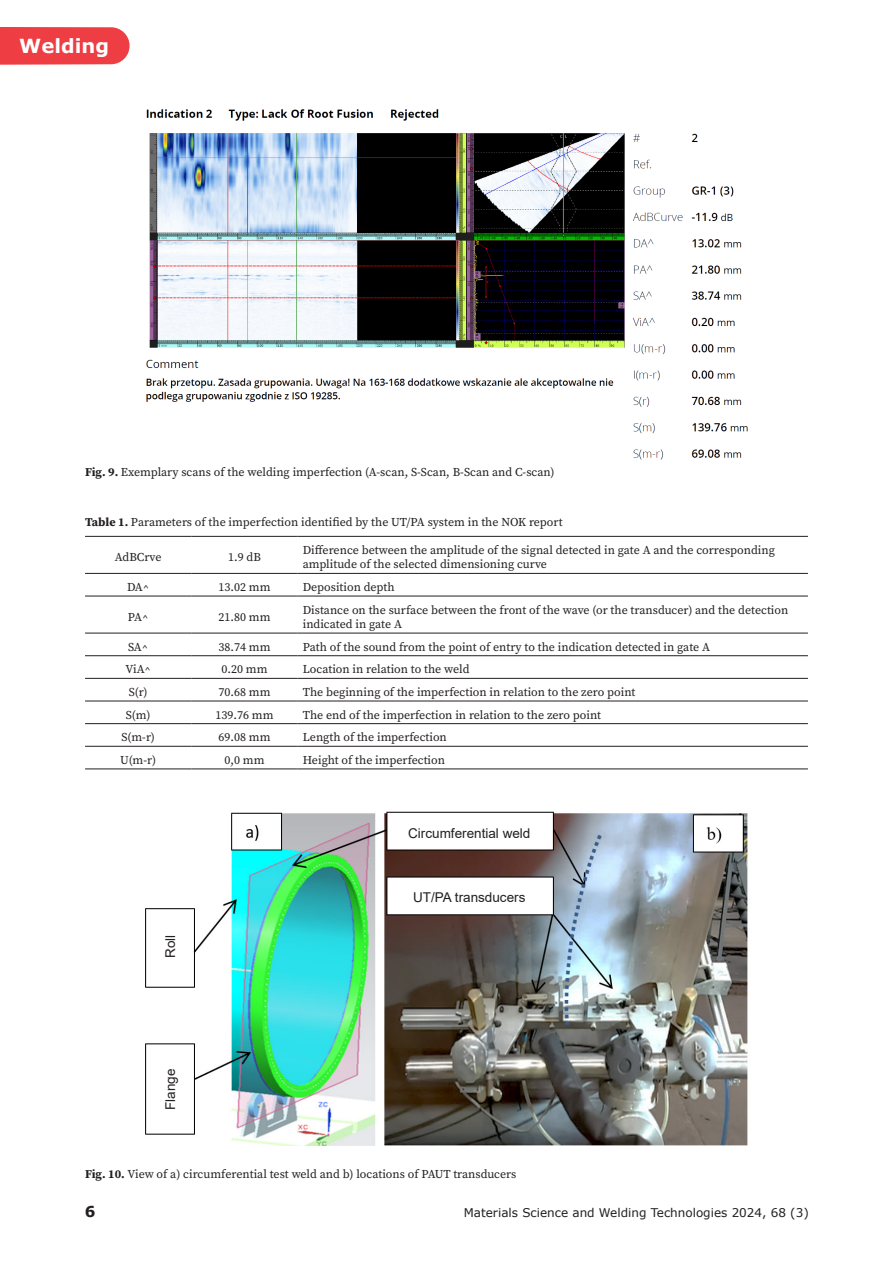
<style>
.page{position:relative;width:893px;height:1263px;background:#fff}
.page>*{position:absolute;margin:0;border:0;box-sizing:border-box;transform-origin:0 0}
.t1{font:700 19.5px "Verdana";color:#fff}
.t2{font:700 15px "Verdana";color:#231f20}
.tekst_główny{font:13.5px "Arial";color:#231f20}
.Tabela_tekst{font:12px/14.4px "Source Serif Pro";color:#231f20}
.Podpis_rys{font:12px "Source Serif Pro";color:#231f20}
.Tabela_tytul{font:12px "Source Serif Pro";color:#231f20}
.t3{font:12px "Verdana";color:#231f20}
.s1{font-weight:700}
</style>
<div class="page">
<img style="left:146px;top:109px;width:602px;height:351px">
<hr style="left:85px;top:573px;width:106px;height:1px;background:#231f20">
<hr style="left:191px;top:573px;width:107px;height:1px;background:#231f20">
<hr style="left:298px;top:573px;width:510px;height:1px;background:#231f20">
<hr style="left:85px;top:596px;width:106px;height:1px;background:#231f20">
<hr style="left:191px;top:596px;width:107px;height:1px;background:#231f20">
<hr style="left:298px;top:596px;width:510px;height:1px;background:#231f20">
<hr style="left:85px;top:633px;width:106px;height:1px;background:#231f20">
<hr style="left:191px;top:633px;width:107px;height:1px;background:#231f20">
<hr style="left:298px;top:633px;width:510px;height:1px;background:#231f20">
<hr style="left:85px;top:655px;width:106px;height:1px;background:#231f20">
<hr style="left:191px;top:655px;width:107px;height:1px;background:#231f20">
<hr style="left:298px;top:655px;width:510px;height:1px;background:#231f20">
<hr style="left:85px;top:678px;width:106px;height:1px;background:#231f20">
<hr style="left:191px;top:678px;width:107px;height:1px;background:#231f20">
<hr style="left:298px;top:678px;width:510px;height:1px;background:#231f20">
<hr style="left:85px;top:701px;width:106px;height:1px;background:#231f20">
<hr style="left:191px;top:701px;width:107px;height:1px;background:#231f20">
<hr style="left:298px;top:701px;width:510px;height:1px;background:#231f20">
<hr style="left:85px;top:723px;width:106px;height:1px;background:#231f20">
<hr style="left:191px;top:723px;width:107px;height:1px;background:#231f20">
<hr style="left:298px;top:723px;width:510px;height:1px;background:#231f20">
<hr style="left:85px;top:746px;width:106px;height:1px;background:#231f20">
<hr style="left:191px;top:746px;width:107px;height:1px;background:#231f20">
<hr style="left:298px;top:746px;width:510px;height:1px;background:#231f20">
<hr style="left:85px;top:536px;width:106px;height:1px;background:#231f20">
<hr style="left:191px;top:536px;width:107px;height:1px;background:#231f20">
<hr style="left:298px;top:536px;width:510px;height:1px;background:#231f20">
<hr style="left:85px;top:769px;width:106px;height:1px;background:#231f20">
<hr style="left:191px;top:769px;width:107px;height:1px;background:#231f20">
<hr style="left:298px;top:769px;width:510px;height:1px;background:#231f20">
<img style="left:145px;top:811px;width:603px;height:335px">
<div style="left:392px;top:819px;width:155px;height:29px;background:#fff"></div>
<div style="left:156px;top:910px;width:29px;height:72px;background:#fff"></div>
<div style="left:156px;top:1049px;width:29px;height:81px;background:#fff"></div>
<div style="left:392px;top:883px;width:155px;height:29px;background:#fff"></div>
<svg style="left:0;top:27px;width:130px;height:38px;background:#ee474c"></svg>
<h1 class="t1" style="left:19px;top:32px;width:91px">Welding</h1>
<p class="Podpis_rys" style="left:85px;top:464px;width:471px"><span class="s1">Fig. 9.</span> Exemplary scans of the welding imperfection (A-scan, S-Scan, B-Scan and C-scan)</p>
<p class="Tabela_tytul" style="left:85px;top:514px;width:479px"><span class="s1">Table 1.</span> Parameters of the imperfection identified by the UT/PA system in the NOK report</p>
<p class="Tabela_tekst" style="left:115px;top:550px;width:48px">AdBCrve</p>
<p class="Tabela_tekst" style="left:228px;top:550px;width:34px">1.9 dB</p>
<p class="Tabela_tekst" style="left:303px;top:543px;width:474px">Difference between the amplitude of the signal detected in gate A and the corresponding amplitude of the selected dimensioning curve</p>
<p class="Tabela_tekst" style="left:127px;top:580px;width:24px">DA^</p>
<p class="Tabela_tekst" style="left:218px;top:580px;width:54px">13.02 mm</p>
<p class="Tabela_tekst" style="left:303px;top:580px;width:93px">Deposition depth</p>
<p class="Tabela_tekst" style="left:128px;top:610px;width:22px">PA^</p>
<p class="Tabela_tekst" style="left:218px;top:610px;width:54px">21.80 mm</p>
<p class="Tabela_tekst" style="left:303px;top:602px;width:487px">Distance on the surface between the front of the wave (or the transducer) and the detection indicated in gate A</p>
<p class="Tabela_tekst" style="left:128px;top:639px;width:22px">SA^</p>
<p class="Tabela_tekst" style="left:218px;top:639px;width:54px">38.74 mm</p>
<p class="Tabela_tekst" style="left:303px;top:639px;width:409px">Path of the sound from the point of entry to the indication detected in gate A</p>
<p class="Tabela_tekst" style="left:125px;top:662px;width:27px">ViA^</p>
<p class="Tabela_tekst" style="left:221px;top:662px;width:48px">0.20 mm</p>
<p class="Tabela_tekst" style="left:303px;top:662px;width:168px">Location in relation to the weld</p>
<p class="Tabela_tekst" style="left:129px;top:685px;width:20px">S(r)</p>
<p class="Tabela_tekst" style="left:218px;top:685px;width:54px">70.68 mm</p>
<p class="Tabela_tekst" style="left:303px;top:685px;width:334px">The beginning of the imperfection in relation to the zero point</p>
<p class="Tabela_tekst" style="left:126px;top:707px;width:26px">S(m)</p>
<p class="Tabela_tekst" style="left:215px;top:707px;width:60px">139.76 mm</p>
<p class="Tabela_tekst" style="left:303px;top:707px;width:300px">The end of the imperfection in relation to the zero point</p>
<p class="Tabela_tekst" style="left:121px;top:730px;width:35px">S(m-r)</p>
<p class="Tabela_tekst" style="left:218px;top:730px;width:54px">69.08 mm</p>
<p class="Tabela_tekst" style="left:303px;top:730px;width:146px">Length of the imperfection</p>
<p class="Tabela_tekst" style="left:120px;top:753px;width:37px">U(m-r)</p>
<p class="Tabela_tekst" style="left:224px;top:753px;width:42px">0,0 mm</p>
<p class="Tabela_tekst" style="left:303px;top:753px;width:144px">Height of the imperfection</p>
<p class="tekst_główny" style="left:408px;top:824px;width:124px">Circumferential weld</p>
<p class="tekst_główny" style="left:161px;top:958px;width:25px;rotate:-90deg">Roll</p>
<p class="tekst_główny" style="left:161px;top:1110px;width:43px;rotate:-90deg">Flange</p>
<p class="tekst_główny" style="left:413px;top:888px;width:114px">UT/PA transducers</p>
<p class="Podpis_rys" style="left:85px;top:1166px;width:433px"><span class="s1">Fig. 10.</span> View of a) circumferential test weld and b) locations of PAUT transducers</p>
<p class="t2" style="left:85px;top:1201px;width:12px">6</p>
<p class="t3" style="left:464px;top:1204px;width:347px">Materials Science and Welding Technologies 2024, 68 (3)</p>
</div>
